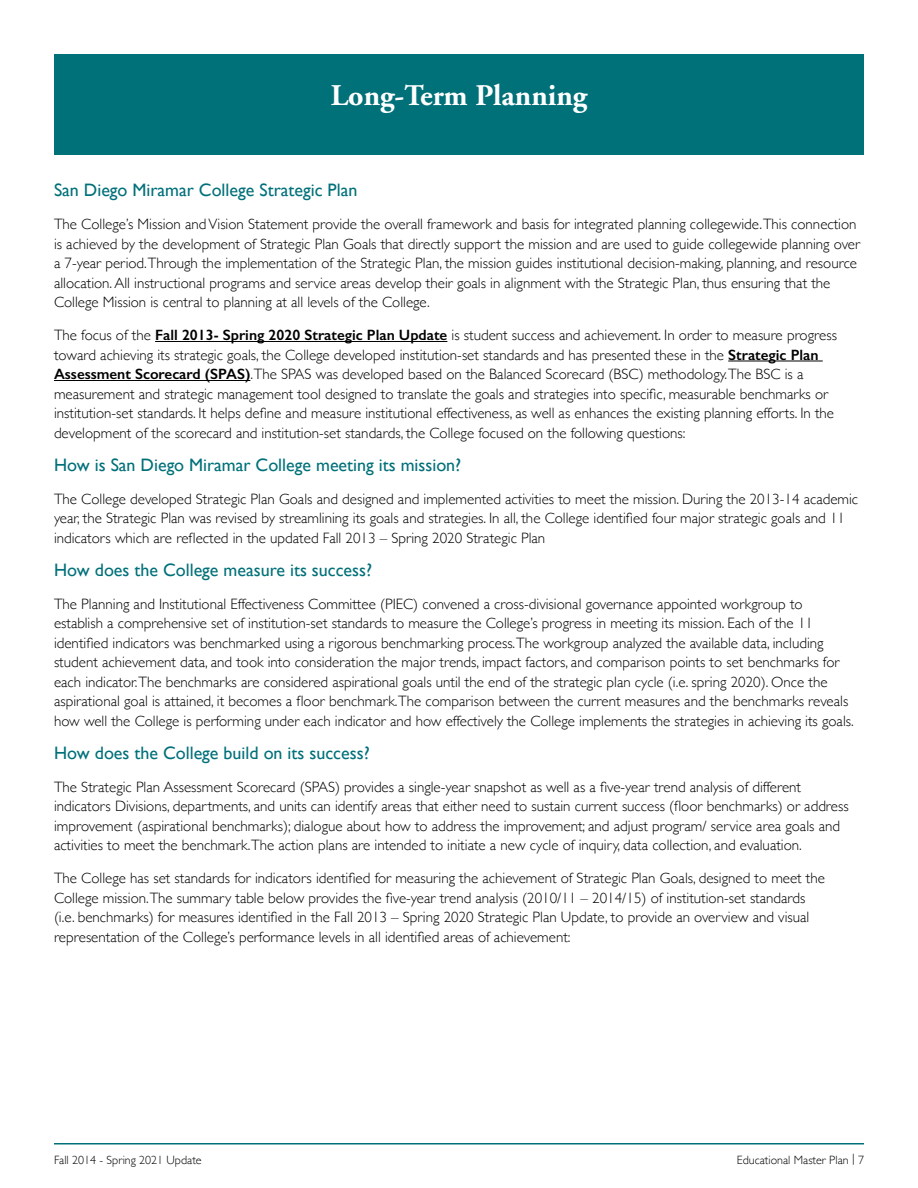
<style>
.page{position:relative;width:918px;height:1188px;background:#fff}
.page>*{position:absolute;margin:0;border:0;box-sizing:border-box;transform-origin:0 0}
.Headers{font:700 30px "Adobe Garamond";color:#fff}
.Subhead{font:18px "Gill Sans";color:#007079}
.Body_Copy{font:300 15px/19.5px "Gill Sans";color:#000}
.t1{font:300 12px "Gill Sans";color:#000}
.s1{font-weight:600}
</style>
<div class="page">
<hr style="left:54px;top:1143px;width:810px;height:1px;background:#007079">
<div style="left:54px;top:54px;width:810px;height:100px;background:#007079"></div>
<hr style="left:155px;top:341px;width:292px;height:1px;background:#000">
<hr style="left:728px;top:361px;width:95px;height:1px;background:#000">
<hr style="left:54px;top:380px;width:196px;height:1px;background:#000">
<p class="Headers" style="left:331px;top:79px;width:258px">Long-Term Planning</p>
<p class="Subhead" style="left:54px;top:180px;width:305px">San Diego Miramar College Strategic Plan</p>
<p class="Body_Copy" style="left:54px;top:214px;width:808px">The College’s Mission and Vision Statement provide the overall framework and basis for integrated planning collegewide.This connection is achieved by the development of Strategic Plan Goals that directly support the mission and are used to guide collegewide planning over a 7-year period.Through the implementation of the Strategic Plan, the mission guides institutional decision-making, planning, and resource allocation. All instructional programs and service areas develop their goals in alignment with the Strategic Plan, thus ensuring that the College Mission is central to planning at all levels of the College.</p>
<p class="Body_Copy" style="left:54px;top:325px;width:784px">The focus of the <span class="s1">Fall 2013- Spring 2020 Strategic Plan Update</span> is student success and achievement. In order to measure progress toward achieving its strategic goals, the College developed institution-set standards and has presented these in the <span class="s1">Strategic Plan Assessment Scorecard (SPAS)</span>.The SPAS was developed based on the Balanced Scorecard (BSC) methodology.The BSC is a measurement and strategic management tool designed to translate the goals and strategies into specific, measurable benchmarks or institution-set standards. It helps define and measure institutional effectiveness, as well as enhances the existing planning efforts. In the development of the scorecard and institution-set standards, the College focused on the following questions:</p>
<p class="Subhead" style="left:54px;top:454px;width:409px">How is San Diego Miramar College meeting its mission?</p>
<p class="Body_Copy" style="left:54px;top:489px;width:806px">The College developed Strategic Plan Goals and designed and implemented activities to meet the mission. During the 2013-14 academic year, the Strategic Plan was revised by streamlining its goals and strategies. In all, the College identified four major strategic goals and 11 indicators which are reflected in the updated Fall 2013 – Spring 2020 Strategic Plan</p>
<p class="Subhead" style="left:54px;top:559px;width:320px">How does the College measure its success?</p>
<p class="Body_Copy" style="left:54px;top:594px;width:801px">The Planning and Institutional Effectiveness Committee (PIEC) convened a cross-divisional governance appointed workgroup to establish a comprehensive set of institution-set standards to measure the College’s progress in meeting its mission. Each of the 11 identified indicators was benchmarked using a rigorous benchmarking process.The workgroup analyzed the available data, including student achievement data, and took into consideration the major trends, impact factors, and comparison points to set benchmarks for each indicator.The benchmarks are considered aspirational goals until the end of the strategic plan cycle (i.e. spring 2020). Once the aspirational goal is attained, it becomes a floor benchmark.The comparison between the current measures and the benchmarks reveals how well the College is performing under each indicator and how effectively the College implements the strategies in achieving its goals.</p>
<p class="Subhead" style="left:54px;top:742px;width:317px">How does the College build on its success?</p>
<p class="Body_Copy" style="left:54px;top:777px;width:796px">The Strategic Plan Assessment Scorecard (SPAS) provides a single-year snapshot as well as a five-year trend analysis of different indicators Divisions, departments, and units can identify areas that either need to sustain current success (floor benchmarks) or address improvement (aspirational benchmarks); dialogue about how to address the improvement; and adjust program/ service area goals and activities to meet the benchmark.The action plans are intended to initiate a new cycle of inquiry, data collection, and evaluation.</p>
<p class="Body_Copy" style="left:54px;top:868px;width:773px">The College has set standards for indicators identified for measuring the achievement of Strategic Plan Goals, designed to meet the College mission.The summary table below provides the five-year trend analysis (2010/11 – 2014/15) of institution-set standards (i.e. benchmarks) for measures identified in the Fall 2013 – Spring 2020 Strategic Plan Update, to provide an overview and visual representation of the College’s performance levels in all identified areas of achievement:</p>
<p class="t1" style="left:54px;top:1150px;width:149px">Fall 2014 - Spring 2021 Update</p>
<p class="t1" style="left:737px;top:1150px;width:129px">Educational Master Plan | 7</p>
</div>
